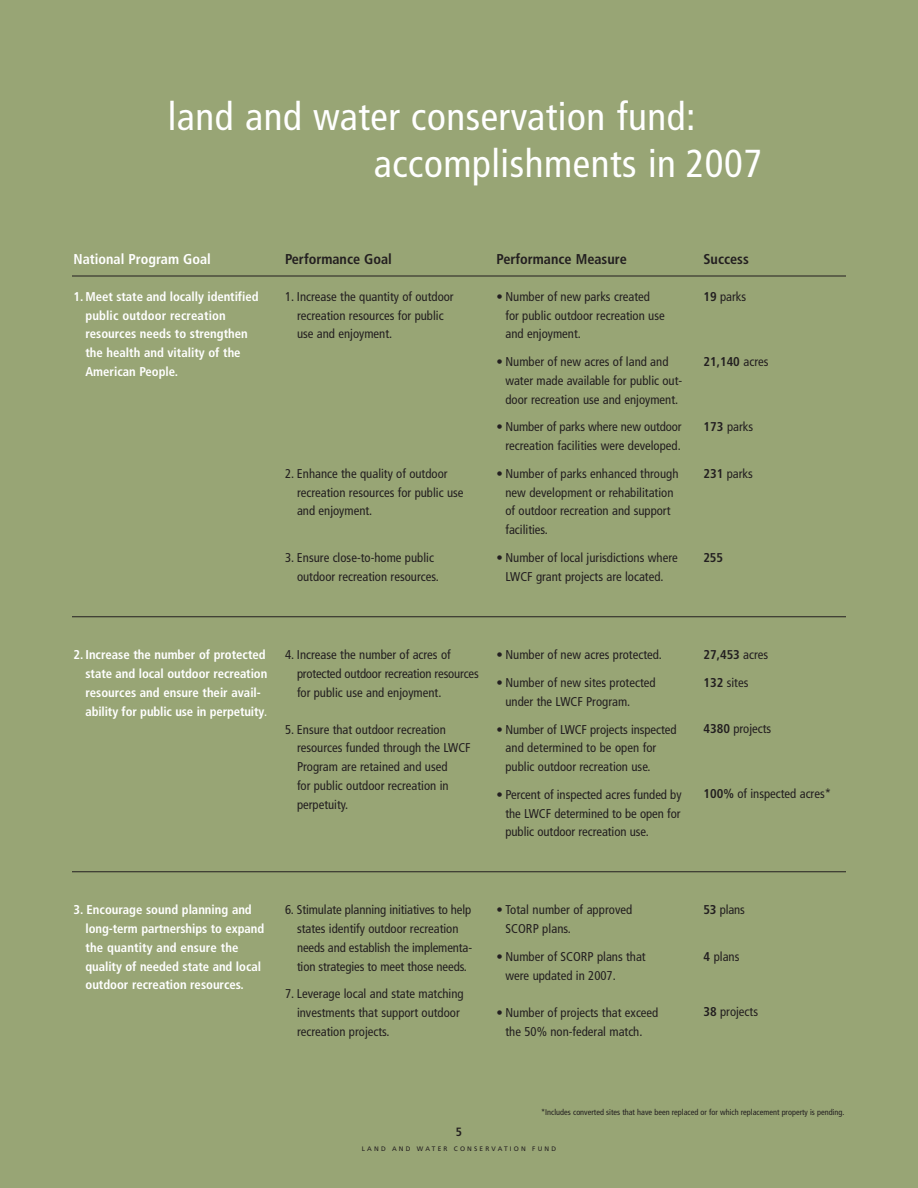
<style>
.page{position:relative;width:918px;height:1188px;background:#98a575}
.page>*{position:absolute;margin:0;border:0;box-sizing:border-box;transform-origin:0 0}
.t1{font:condensed 39px/46.8px "Frutiger";letter-spacing:.015em;color:#fff}
.t2{font:700 condensed 14.25px "Frutiger";color:#231f20}
.t3{font:700 condensed 14.25px "Frutiger";color:#fff}
.t4{font:condensed 12.75px/18.8px "Frutiger";color:#231f20}
.t5{font:700 condensed 12.75px/18.8px "Frutiger";color:#fff}
.t6{font:700 condensed 12.75px "Frutiger";color:#231f20}
.t7{font:700 condensed 12px "Frutiger";color:#231f20}
.t8{font:condensed 8.25px "Frutiger";color:#231f20}
.t9{font:6.45px "Frutiger";letter-spacing:.335em;color:#231f20}
.s1{font-weight:700}
.s2{font-weight:400}
</style>
<div class="page">
<hr style="left:72px;top:616px;width:774px;height:1px;background:#231f20">
<hr style="left:72px;top:276px;width:774px;height:1px;background:#231f20">
<hr style="left:72px;top:871px;width:774px;height:1px;background:#231f20">
<h1 class="t1" style="left:374px;top:96px;width:390px;text-indent:-206px">land and water conservation fund: accomplishments in 2007</h1>
<p class="t3" style="left:74px;top:254px;width:139px">National Program Goal</p>
<p class="t5" style="left:86px;top:288px;width:175px;text-indent:-12px">1. Meet state and locally identified public outdoor recreation resources needs to strengthen the health and vitality of the<br>American People.</p>
<p class="t2" style="left:285px;top:254px;width:108px">Performance Goal</p>
<p class="t4" style="left:297px;top:288px;width:158px;text-indent:-12px">1. Increase the quantity of outdoor recreation resources for public use and enjoyment.</p>
<p class="t4" style="left:297px;top:465px;width:168px;text-indent:-12px">2. Enhance the quality of outdoor recreation resources for public use and enjoyment.</p>
<p class="t4" style="left:297px;top:549px;width:143px;text-indent:-12px">3. Ensure close-to-home public outdoor recreation resources.</p>
<p class="t2" style="left:496px;top:254px;width:132px">Performance Measure</p>
<p class="t4" style="left:506px;top:288px;width:161px;text-indent:-9px">• Number of new parks created for public outdoor recreation use and enjoyment.</p>
<p class="t4" style="left:506px;top:353px;width:178px;text-indent:-9px">• Number of new acres of land and water made available for public out&shy;door recreation use and enjoyment.</p>
<p class="t4" style="left:496px;top:419px;width:187px;text-align:right">• Number of parks where new outdoor recreation facilities were developed.</p>
<p class="t4" style="left:506px;top:465px;width:175px;text-indent:-9px">• Number of parks enhanced through new development or rehabilitation of outdoor recreation and support facilities.</p>
<p class="t4" style="left:496px;top:549px;width:183px;text-align:center">• Number of local jurisdictions where<br>LWCF grant projects are located.</p>
<p class="t2" style="left:704px;top:254px;width:47px">Success</p>
<p class="t4" style="left:704px;top:288px;width:44px"><span class="s1">19</span> parks</p>
<p class="t6" style="left:704px;top:357px;width:67px">21,140 <span class="s2">acres</span></p>
<p class="t4" style="left:704px;top:419px;width:51px"><span class="s1">173</span> parks</p>
<p class="t4" style="left:704px;top:465px;width:51px"><span class="s1">231</span> parks</p>
<p class="t6" style="left:704px;top:552px;width:21px">255</p>
<p class="t5" style="left:86px;top:647px;width:183px;text-indent:-12px">2. Increase the number of protected state and local outdoor recreation resources and ensure their avail&shy;ability for public use in perpetuity<span class="s2">.</span></p>
<p class="t4" style="left:297px;top:647px;width:183px;text-indent:-12px">4. Increase the number of acres of protected outdoor recreation resources for public use and enjoyment.</p>
<p class="t4" style="left:297px;top:721px;width:175px;text-indent:-12px">5. Ensure that outdoor recreation resources funded through the LWCF<br>Program are retained and used<br>for public outdoor recreation in perpetuity.</p>
<p class="t4" style="left:497px;top:647px;width:167px">• Number of new acres protected.</p>
<p class="t4" style="left:506px;top:674px;width:152px;text-indent:-9px">• Number of new sites protected under the LWCF Program.</p>
<p class="t4" style="left:506px;top:721px;width:173px;text-indent:-9px">• Number of LWCF projects inspected and determined to be open for public outdoor recreation use.</p>
<p class="t4" style="left:506px;top:786px;width:178px;text-align:justify;text-indent:-9px">• Percent of inspected acres funded by the LWCF determined to be open for public outdoor recreation use.</p>
<p class="t4" style="left:704px;top:642px;width:66px;line-height:27.8px"><span class="s1">27,453</span> acres<br><span class="s1">132</span> sites</p>
<p class="t4" style="left:704px;top:720px;width:69px"><span class="s1">4380</span> projects</p>
<p class="t4" style="left:704px;top:785px;width:129px"><span class="s1">100%</span> of inspected acres*</p>
<p class="t5" style="left:86px;top:902px;width:180px;text-indent:-12px">3. Encourage sound planning and long-term partnerships to expand the quantity and ensure the quality of needed state and local outdoor recreation resources.</p>
<p class="t4" style="left:297px;top:902px;width:177px;text-indent:-12px">6. Stimulate planning initiatives to help states identify outdoor recreation needs and establish the implementa&shy;tion strategies to meet those needs.</p>
<p class="t4" style="left:297px;top:986px;width:168px;text-indent:-12px">7. Leverage local and state matching investments that support outdoor recreation projects.</p>
<p class="t4" style="left:506px;top:902px;width:128px;text-indent:-9px">• Total number of approved<br>SCORP plans.</p>
<p class="t4" style="left:506px;top:948px;width:142px;text-indent:-9px">• Number of SCORP plans that were updated in 2007.</p>
<p class="t4" style="left:497px;top:1004px;width:163px;text-align:center">• Number of projects that exceed the 50% non-federal match.</p>
<p class="t4" style="left:704px;top:902px;width:43px"><span class="s1">53</span> plans</p>
<p class="t4" style="left:704px;top:948px;width:37px"><span class="s1">4</span> plans</p>
<p class="t4" style="left:704px;top:1004px;width:56px"><span class="s1">38</span> projects</p>
<p class="t8" style="left:541px;top:1108px;width:305px">*Includes converted sites that have been replaced or for which replacement property is pending.</p>
<p class="t7" style="left:456px;top:1126px;width:8px">5</p>
<p class="t9" style="left:362px;top:1146px;width:196px">LAND AND WATER CONSERVATION FUND</p>
</div>
